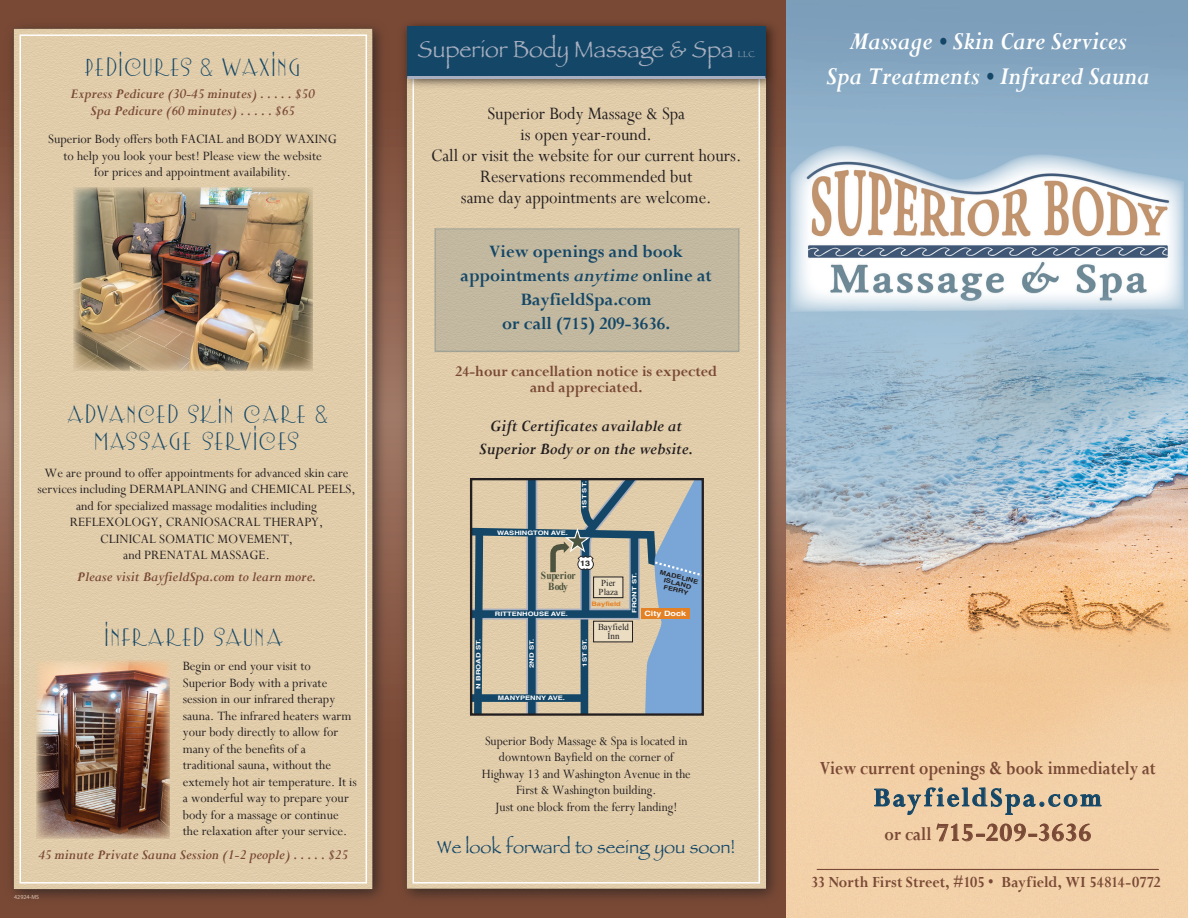
<style>
.page{position:relative;width:1188px;height:918px;background:#fff}
.page>*{position:absolute;margin:0;border:0;box-sizing:border-box;transform-origin:0 0}
.t1{font:700 28.95px "Perpetua";letter-spacing:.095em;color:#144767;scale:.93 1}
.t2{font:italic 700 27.6px/35px "Perpetua";color:#fff;text-align:center;scale:.9 1}
.t3{font:700 27.3px "Perpetua";letter-spacing:.045em;color:#794935}
.t4{font:24px "Papyrus";color:#a8afc0;scale:.95 1}
.t5{font:22.5px/27px "Lemon Chicken";letter-spacing:-.025em;color:#144767;text-align:center;scale:.95 1}
.t6{font:700 20.7px "Perpetua";color:#794935;scale:.83 1}
.t7{font:19.5px/21px "Perpetua";color:#231f20;text-align:center;scale:.95 1}
.t8{font:700 19.5px/24px "Perpetua";color:#144767;text-align:center;scale:.95 1}
.t9{font:18.3px "Papyrus";color:#144767}
.t10{font:italic 700 18px/22.5px "Perpetua";color:#231f20;text-align:center;scale:.95 1}
.t11{font:700 17.4px "Perpetua";letter-spacing:.005em;color:#794935;scale:.9 1}
.t12{font:700 16.5px/16.5px "Perpetua";color:#794935;text-align:center;scale:.95 1}
.t13{font:italic 700 15px/17.2px "Perpetua";color:#794935;text-align:center;scale:.95 1}
.t14{font:14.25px/16.5px "Perpetua";color:#231f20;text-align:center}
.t15{font:14.25px/16.5px "Perpetua";color:#231f20;text-align:center;scale:.94 1}
.t16{font:700 10.8px/11.1px "Times New Roman";letter-spacing:-.01em;color:#4c533e;text-align:center;scale:.88 1}
.t17{font:9.15px/8.9px "Times New Roman";color:#231f20;text-align:center}
.t18{font:9px "Papyrus";color:#a8afc0;scale:.95 1}
.t19{font:700 7.65px "Helvetica";color:#231f20;scale:1.18 1}
.t20{font:700 7.35px "Helvetica";color:#fff;scale:1.23 1}
.t21{font:700 6.15px "Helvetica";color:#fff;scale:1.23 1}
.t22{font:700 6.15px/6.6px "Helvetica";color:#231f20;text-align:center;scale:1.24 1}
.t23{font:700 6.15px "Helvetica";color:#e48124;scale:1.23 1}
.t24{font:700 6px "Helvetica";color:#fff;scale:1.29 1}
.t25{font:6px "Myriad Pro";color:#d9c0b2}
.s1{font-style:italic}
.s2{color:#144767}
.s3{font-size:20.7px}
</style>
<div class="page">
<img style="left:786px;top:0;width:402px;height:918px">
<img style="left:0;top:0;width:446px;height:918px">
<img style="left:340px;top:10px;width:499px;height:908px">
<img style="left:394px;top:16px;width:391px;height:77px">
<div style="left:407px;top:26px;width:358px;height:52px;background:#144767"></div>
<hr style="left:407px;top:76px;width:358px;height:3px;background:#a8afc0">
<svg style="left:473px;top:481px;width:228px;height:232px;background:#a8aca5"></svg>
<div style="left:470px;top:478px;width:234px;height:238px;border:2px solid #231f20"></div>
<div style="left:435px;top:229px;width:304px;height:122px;background:#c2b8a0"></div>
<img style="left:74px;top:188px;width:239px;height:182px">
<svg style="left:874px;top:787px;width:228px;height:28px;background:#cdb99d"></svg>
<svg style="left:936px;top:823px;width:155px;height:19px;background:#d5af8c"></svg>
<hr style="left:817px;top:869px;width:342px;height:1px;background:#794935">
<img style="left:790px;top:146px;width:394px;height:166px">
<img style="left:36px;top:660px;width:134px;height:178px">
<h3 class="t5" style="left:84px;top:52px;width:230px">PEDICURES &amp; WAXING</h3>
<p class="t13" style="left:71px;top:85px;width:258px">Express Pedicure (30-45 minutes) . . . . . $50<br>Spa Pedicure (60 minutes) . . . . . $65</p>
<p class="t14" style="left:48px;top:131px;width:290px">Superior Body offers both FACIAL and BODY WAXING to help you look your best! Please view the website<br>for prices and appointment availability.</p>
<h3 class="t5" style="left:66px;top:399px;width:277px">ADVANCED SKIN CARE &amp;<br>MASSAGE SERVICES</h3>
<p class="t14" style="left:38px;top:464px;width:319px">We are pround to offer appointments for advanced skin care services including DERMAPLANING and CHEMICAL PEELS, and for specialized massage modalities including REFLEXOLOGY, CRANIOSACRAL THERAPY,<br>CLINICAL SOMATIC MOVEMENT,<br>and PRENATAL MASSAGE.</p>
<p class="t13" style="left:77px;top:568px;width:253px">Please visit BayfieldSpa.com to learn more.</p>
<h3 class="t5" style="left:104px;top:623px;width:191px">INFRARED SAUNA</h3>
<p class="t14" style="left:183px;top:658px;width:175px;text-align:left">Begin or end your visit to<br>Superior Body with a private session in our infrared therapy sauna. The infrared heaters warm your body directly to allow for many of the benefits of a traditional sauna, without the extemely hot air temperature. It is a wonderful way to prepare your body for a massage or continue the relaxation after your service.</p>
<p class="t13" style="left:38px;top:846px;width:328px">45 minute Private Sauna Session (1-2 people) . . . . . $25</p>
<p class="t25" style="left:14px;top:893px;width:27px">42924-MS</p>
<h3 class="t4" style="left:418px;top:34px;width:334px">Superior Body Massage &amp; Spa</h3>
<p class="t18" style="left:738px;top:48px;width:19px">LLC</p>
<h3 class="t7" style="left:431px;top:103px;width:328px">Superior Body Massage &amp; Spa<br>is open year-round.<br>Call or visit the website for our current hours.<br>Reservations recommended but<br>same day appointments are welcome.</h3>
<h3 class="t8" style="left:461px;top:240px;width:266px">View openings and book appointments <span class="s1">anytime</span> online at<br>BayfieldSpa.com<br>or call (715) 209-3636.</h3>
<p class="t12" style="left:455px;top:363px;width:277px">24-hour cancellation notice is expected and appreciated.</p>
<p class="t10" style="left:479px;top:415px;width:227px">Gift Certificates available at<br>Superior Body or on the website.</p>
<p class="t24" style="left:475px;top:689px;width:40px;rotate:-90deg">N BROAD ST.</p>
<p class="t21" style="left:497px;top:529px;width:59px">WASHINGTON AVE.</p>
<p class="t24" style="left:581px;top:509px;width:23px;rotate:-90deg">1ST ST.</p>
<p class="t19" style="left:580px;top:559px;width:10px">13</p>
<p class="t16" style="left:541px;top:569px;width:41px">Superior<br>Body</p>
<p class="t17" style="left:599px;top:578px;width:21px;text-align:left">Pier<br>Plaza</p>
<p class="t21" style="left:495px;top:610px;width:61px">RITTENHOUSE AVE.</p>
<p class="t23" style="left:591px;top:600px;width:25px">Bayfield</p>
<p class="t24" style="left:631px;top:613px;width:33px;rotate:-90deg">FRONT ST.</p>
<p class="t24" style="left:528px;top:668px;width:24px;rotate:-90deg">2ND ST.</p>
<p class="t24" style="left:581px;top:667px;width:23px;rotate:-90deg">1ST ST.</p>
<p class="t17" style="left:598px;top:622px;width:32px">Bayfield<br>Inn</p>
<p class="t22" style="left:661px;top:570px;width:33px;rotate:14deg">MADELINE<br>ISLAND<br>FERRY</p>
<p class="t20" style="left:644px;top:609px;width:35px">City Dock</p>
<p class="t21" style="left:498px;top:694px;width:56px">MANYPENNY AVE.</p>
<p class="t15" style="left:482px;top:732px;width:224px">Superior Body Massage &amp; Spa is located in downtown Bayfield on the corner of Highway 13 and Washington Avenue in the First &amp; Washington building.<br>Just one block from the ferry landing!</p>
<p class="t9" style="left:437px;top:836px;width:299px">We look forward to seeing you soon!</p>
<h2 class="t2" style="left:826px;top:23px;width:361px">Massage <span class="s2">•</span> Skin Care Services<br>Spa Treatments <span class="s2">•</span> Infrared Sauna</h2>
<h3 class="t6" style="left:820px;top:755px;width:406px">View current openings &amp; book immediately at</h3>
<h1 class="t1" style="left:874px;top:779px;width:247px">BayfieldSpa.com</h1>
<h3 class="t3" style="left:885px;top:815px;width:208px"><span class="s3">or call</span> 715-209-3636</h3>
<p class="t11" style="left:811px;top:871px;width:390px">33 North First Street, #105 • Bayfield, WI 54814-0772</p>
</div>
